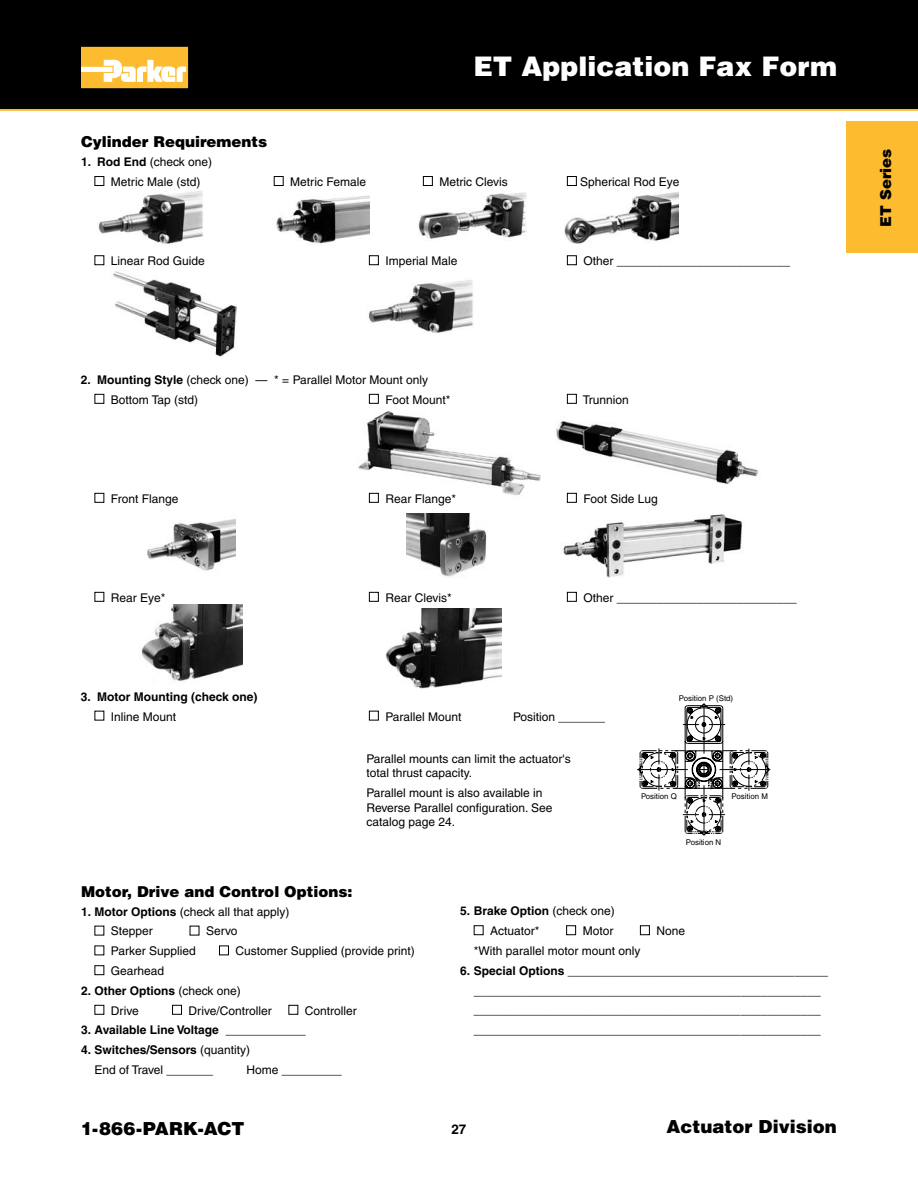
<style>
.page{position:relative;width:918px;height:1188px;background:#fff}
.page>*{position:absolute;margin:0;border:0;box-sizing:border-box;transform-origin:0 0}
.t1{font:900 27px "Helvetica";color:#fff}
.t2{font:900 18px "Helvetica";color:#000}
.t3{font:900 15px "Helvetica";color:#000}
.t4{font:700 13.5px "Helvetica";color:#000}
.t5{font:12px/19.8px "Helvetica";color:#000}
.t6{font:700 12px/19.8px "Helvetica";color:#000}
.t7{font:7.8px "Helvetica";color:#000}
.s1{font-weight:700}
.s2{font-weight:400}
</style>
<div class="page">
<div style="left:846px;top:122px;width:72px;height:132px;background:#fdbb30"></div>
<div style="left:0;top:0;width:918px;height:111px;background:#000"></div>
<svg style="left:81px;top:47px;width:107px;height:41px"></svg>
<img style="left:98px;top:190px;width:105px;height:54px">
<img style="left:276px;top:195px;width:94px;height:49px">
<img style="left:564px;top:192px;width:115px;height:52px">
<img style="left:418px;top:192px;width:108px;height:47px">
<img style="left:563px;top:514px;width:179px;height:64px">
<img style="left:358px;top:411px;width:183px;height:87px">
<div style="left:219px;top:946px;width:10px;height:9px;border:1px solid #000"></div>
<div style="left:94px;top:965px;width:10px;height:10px;border:1px solid #000"></div>
<div style="left:94px;top:1005px;width:10px;height:10px;border:1px solid #000"></div>
<div style="left:172px;top:1005px;width:10px;height:10px;border:1px solid #000"></div>
<div style="left:288px;top:1005px;width:10px;height:10px;border:1px solid #000"></div>
<img style="left:368px;top:279px;width:105px;height:54px">
<img style="left:113px;top:271px;width:124px;height:86px">
<img style="left:147px;top:519px;width:88px;height:52px">
<img style="left:406px;top:513px;width:81px;height:64px">
<img style="left:141px;top:604px;width:102px;height:77px">
<img style="left:386px;top:609px;width:116px;height:80px">
<img style="left:556px;top:421px;width:205px;height:63px">
<svg style="left:637px;top:703px;width:134px;height:133px"></svg>
<div style="left:94px;top:176px;width:10px;height:10px;border:1px solid #000"></div>
<div style="left:274px;top:176px;width:10px;height:10px;border:1px solid #000"></div>
<div style="left:423px;top:176px;width:10px;height:10px;border:1px solid #000"></div>
<div style="left:567px;top:176px;width:10px;height:10px;border:1px solid #000"></div>
<div style="left:94px;top:255px;width:10px;height:10px;border:1px solid #000"></div>
<div style="left:369px;top:255px;width:10px;height:10px;border:1px solid #000"></div>
<div style="left:567px;top:255px;width:10px;height:10px;border:1px solid #000"></div>
<div style="left:94px;top:394px;width:10px;height:10px;border:1px solid #000"></div>
<div style="left:369px;top:394px;width:10px;height:10px;border:1px solid #000"></div>
<div style="left:567px;top:394px;width:10px;height:10px;border:1px solid #000"></div>
<div style="left:94px;top:493px;width:10px;height:10px;border:1px solid #000"></div>
<div style="left:369px;top:493px;width:10px;height:10px;border:1px solid #000"></div>
<div style="left:567px;top:493px;width:10px;height:10px;border:1px solid #000"></div>
<div style="left:94px;top:592px;width:10px;height:10px;border:1px solid #000"></div>
<div style="left:369px;top:592px;width:10px;height:10px;border:1px solid #000"></div>
<div style="left:567px;top:592px;width:10px;height:10px;border:1px solid #000"></div>
<div style="left:369px;top:711px;width:10px;height:10px;border:1px solid #000"></div>
<div style="left:474px;top:925px;width:10px;height:10px;border:1px solid #000"></div>
<div style="left:566px;top:925px;width:10px;height:10px;border:1px solid #000"></div>
<div style="left:640px;top:925px;width:10px;height:10px;border:1px solid #000"></div>
<p class="t3" style="left:81px;top:132px;width:188px">Cylinder Requirements</p>
<p class="t5" style="left:111px;top:152px;width:103px;text-indent:-30px"><span class="s1">1. Rod End</span> (check one)<br>Metric Male (std)</p>
<p class="t1" style="left:474px;top:49px;width:365px">ET Application Fax Form</p>
<p class="t5" style="left:290px;top:172px;width:77px">Metric Female</p>
<p class="t5" style="left:439px;top:172px;width:70px">Metric Clevis</p>
<p class="t5" style="left:580px;top:172px;width:101px">Spherical Rod Eye</p>
<p class="t5" style="left:111px;top:251px;width:96px">Linear Rod Guide</p>
<p class="t5" style="left:385px;top:251px;width:74px">Imperial Male</p>
<p class="t5" style="left:583px;top:251px;width:208px">Other __________________________</p>
<p class="t5" style="left:111px;top:370px;width:319px;text-indent:-30px"><span class="s1">2. Mounting Style</span> (check one) — * = Parallel Motor Mount only<br>Bottom Tap (std)</p>
<p class="t5" style="left:385px;top:390px;width:67px">Foot Mount*</p>
<p class="t5" style="left:583px;top:390px;width:48px">Trunnion</p>
<p class="t5" style="left:111px;top:489px;width:69px">Front Flange</p>
<p class="t5" style="left:385px;top:489px;width:72px">Rear Flange*</p>
<p class="t5" style="left:583px;top:489px;width:76px">Foot Side Lug</p>
<p class="t5" style="left:111px;top:588px;width:56px">Rear Eye*</p>
<p class="t5" style="left:385px;top:588px;width:68px">Rear Clevis*</p>
<p class="t5" style="left:583px;top:588px;width:215px">Other ___________________________</p>
<p class="t6" style="left:111px;top:686px;width:148px;text-indent:-30px">3. Motor Mounting (check one)<br><span class="s2">Inline Mount</span></p>
<p class="t5" style="left:385px;top:706px;width:78px">Parallel Mount</p>
<p class="t5" style="left:513px;top:706px;width:94px">Position _______</p>
<p class="t5" style="left:366px;top:752px;width:206px;line-height:14.4px">Parallel mounts can limit the actuator's total thrust capacity.</p>
<p class="t5" style="left:366px;top:786px;width:187px;line-height:14.4px">Parallel mount is also available in<br>Reverse Parallel configuration. See catalog page 24.</p>
<p class="t7" style="left:679px;top:694px;width:56px">Position P (Std)</p>
<p class="t7" style="left:641px;top:792px;width:37px">Position Q</p>
<p class="t7" style="left:732px;top:792px;width:38px">Position M</p>
<p class="t7" style="left:686px;top:838px;width:37px">Position N</p>
<p class="t3" style="left:81px;top:882px;width:273px">Motor, Drive and Control Options:</p>
<p class="t5" style="left:111px;top:902px;width:180px;text-indent:-30px"><span class="s1">1. Motor Options</span> (check all that apply)<br>Stepper</p>
<p class="t5" style="left:206px;top:921px;width:33px">Servo</p>
<p class="t5" style="left:111px;top:941px;width:86px">Parker Supplied</p>
<p class="t5" style="left:236px;top:941px;width:181px">Customer Supplied (provide print)</p>
<p class="t5" style="left:111px;top:961px;width:55px">Gearhead</p>
<p class="t5" style="left:111px;top:981px;width:132px;text-indent:-30px"><span class="s1">2. Other Options</span> (check one)<br>Drive</p>
<p class="t5" style="left:189px;top:1001px;width:85px">Drive/Controller</p>
<p class="t5" style="left:305px;top:1001px;width:54px">Controller</p>
<p class="t6" style="left:81px;top:1020px;width:226px">3. Available Line Voltage <span class="s2">____________</span></p>
<p class="t5" style="left:95px;top:1040px;width:157px;text-indent:-14px"><span class="s1">4. Switches/Sensors</span> (quantity)<br>End of Travel _______</p>
<p class="t5" style="left:247px;top:1060px;width:97px">Home _________</p>
<p class="t5" style="left:490px;top:901px;width:126px;text-indent:-30px"><span class="s1">5. Brake Option</span> (check one)<br>Actuator*</p>
<p class="t5" style="left:583px;top:921px;width:32px">Motor</p>
<p class="t5" style="left:656px;top:921px;width:30px">None</p>
<p class="t5" style="left:474px;top:941px;width:168px">*With parallel motor mount only</p>
<p class="t5" style="left:460px;top:961px;width:369px;text-align:center"><span class="s1">6. Special Options</span> _______________________________________ ____________________________________________________ ____________________________________________________ ____________________________________________________</p>
<p class="t2" style="left:81px;top:1116px;width:165px">1-866-PARK-ACT</p>
<p class="t4" style="left:451px;top:1121px;width:17px">27</p>
<p class="t2" style="left:667px;top:1115px;width:172px">Actuator Division</p>
<p class="t3" style="left:876px;top:227px;width:80px;rotate:-90deg">ET Series</p>
</div>
